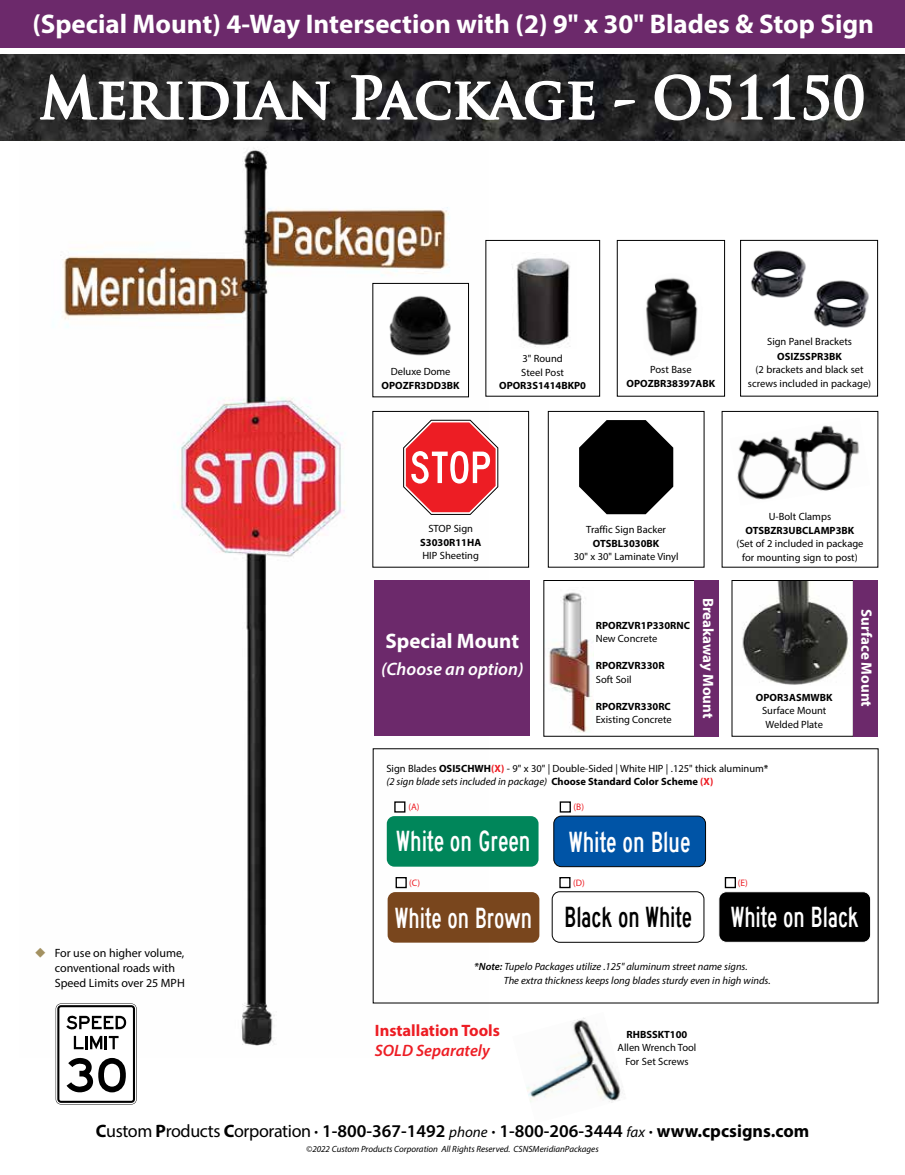
<style>
.page{position:relative;width:905px;height:1175px;background:#fff}
.page>*{position:absolute;margin:0;border:0;box-sizing:border-box;transform-origin:0 0}
.t1{font:700 57px "Trajan Pro";color:#fff;scale:.95 1}
.t2{font:700 27px "Myriad Pro";color:#fff}
.t3{font:27px "FHWA Series C2000";color:#fff;scale:.82 1}
.t4{font:27px "FHWA Series C2000";color:#fff;scale:.84 1}
.t5{font:700 21px "Myriad Pro";color:#fff}
.t6{font:600 18px "Myriad Pro";color:#000}
.t7{font:italic 600 18px "Myriad Pro";color:#fff}
.t8{font:700 16.5px "Myriad Pro";color:#ed1d24}
.t9{font:italic 600 16.5px "Myriad Pro";color:#ed1d24}
.t10{font:700 15px "Myriad Pro";color:#fff}
.t11{font:12px/15px "Myriad Pro";color:#000}
.t12{font:10.5px/13.5px "Myriad Pro";color:#000;text-align:center}
.t13{font:700 10.5px "Myriad Pro";color:#000}
.t14{font:italic 10.5px/13.5px "Myriad Pro";color:#000}
.t15{font:9.45px "Myriad Pro";color:#ed1d24}
.t16{font:italic 9px "Myriad Pro";color:#000}
.s1{font-weight:700}
.s2{font-weight:700;color:#ed1d24}
.s3{font-weight:600}
.s4{font-style:italic}
.s5{color:#000}
.s6{font-weight:400}
.s7{font-weight:400;font-style:italic;font-size:15px}
</style>
<div class="page">
<img style="left:20px;top:140px;width:468px;height:917px">
<img style="left:512px;top:258px;width:58px;height:90px">
<div style="left:485px;top:240px;width:115px;height:156px;border:1px solid #000"></div>
<div style="left:617px;top:240px;width:108px;height:156px;border:1px solid #000"></div>
<img style="left:646px;top:278px;width:52px;height:79px">
<div style="left:372px;top:283px;width:97px;height:114px;border:1px solid #000"></div>
<img style="left:385px;top:292px;width:71px;height:66px">
<img style="left:751px;top:250px;width:55px;height:48px">
<img style="left:814px;top:280px;width:55px;height:48px">
<div style="left:740px;top:240px;width:138px;height:156px;border:1px solid #000"></div>
<svg style="left:403px;top:420px;width:95px;height:95px"></svg>
<div style="left:372px;top:411px;width:157px;height:156px;border:1px solid #000"></div>
<div style="left:548px;top:411px;width:156px;height:156px;border:1px solid #000"></div>
<svg style="left:579px;top:420px;width:94px;height:94px"></svg>
<img style="left:737px;top:425px;width:123px;height:75px">
<div style="left:543px;top:580px;width:152px;height:156px;border:1px solid #000"></div>
<img style="left:543px;top:588px;width:49px;height:144px">
<div style="left:694px;top:580px;width:25px;height:156px;background:#6c296b"></div>
<div style="left:373px;top:580px;width:156px;height:156px;background:#6c296b"></div>
<img style="left:734px;top:580px;width:116px;height:105px">
<div style="left:853px;top:580px;width:24px;height:156px;background:#6c296b"></div>
<svg style="left:387px;top:816px;width:151px;height:50px"></svg>
<div style="left:388px;top:817px;width:149px;height:48px;background:#00865a;border-radius:6px"></div>
<div style="left:553px;top:816px;width:152px;height:50px;border:1px solid #000;border-radius:8px"></div>
<div style="left:555px;top:817px;width:149px;height:48px;background:#0054a6;border-radius:6px"></div>
<div style="left:387px;top:892px;width:152px;height:50px;background:#79461d;border-radius:8px"></div>
<div style="left:396px;top:877px;width:10px;height:10px;background:#fff"></div>
<div style="left:395px;top:877px;width:12px;height:11px;border:1px solid #000"></div>
<div style="left:718px;top:891px;width:152px;height:51px;border:1px solid #fff;border-radius:8px"></div>
<div style="left:720px;top:893px;width:149px;height:47px;background:#000;border-radius:6px"></div>
<div style="left:724px;top:877px;width:12px;height:11px;border:1px solid #000"></div>
<div style="left:552px;top:891px;width:152px;height:51px;border:1px solid #000;border-radius:8px"></div>
<div style="left:559px;top:877px;width:11px;height:11px;border:1px solid #000"></div>
<div style="left:395px;top:802px;width:10px;height:10px;background:#fff"></div>
<div style="left:394px;top:801px;width:11px;height:11px;border:1px solid #000"></div>
<div style="left:559px;top:801px;width:12px;height:11px;border:1px solid #000"></div>
<div style="left:0;top:0;width:904px;height:47px;background:#6c296b"></div>
<img style="left:1px;top:55px;width:903px;height:85px">
<svg style="left:39px;top:47px;width:292px;height:101px"></svg>
<svg style="left:350px;top:47px;width:245px;height:101px"></svg>
<svg style="left:613px;top:99px;width:22px;height:9px"></svg>
<svg style="left:654px;top:47px;width:78px;height:74px;background:#525152"></svg>
<svg style="left:739px;top:73px;width:24px;height:47px"></svg>
<svg style="left:771px;top:73px;width:25px;height:47px"></svg>
<svg style="left:802px;top:47px;width:62px;height:74px;background:#555455"></svg>
<img style="left:0;top:55px;width:1px;height:85px">
<svg style="left:56px;top:1003px;width:81px;height:101px"></svg>
<img style="left:526px;top:1018px;width:97px;height:85px">
<svg style="left:36px;top:947px;width:9px;height:10px"></svg>
<h2 class="t2" style="left:32px;top:6px;width:843px">(Special Mount) 4-Way Intersection with (2) 9" x 30" Blades &amp; Stop Sign</h2>
<h1 class="t1" style="left:40px;top:63px;width:870px">Meridian Package - O51150</h1>
<p class="t12" style="left:391px;top:364px;width:61px">Deluxe Dome</p>
<p class="t13" style="left:381px;top:378px;width:80px">OPOZFR3DD3BK</p>
<p class="t12" style="left:521px;top:352px;width:44px;text-align:left">3" Round<br>Steel Post</p>
<p class="t13" style="left:499px;top:379px;width:88px">OPOR3S1414BKP0</p>
<p class="t12" style="left:650px;top:363px;width:43px">Post Base</p>
<p class="t13" style="left:626px;top:376px;width:90px">OPOZBR38397ABK</p>
<p class="t12" style="left:767px;top:334px;width:86px">Sign Panel Brackets</p>
<p class="t13" style="left:777px;top:349px;width:66px">OSIZ5SPR3BK</p>
<p class="t12" style="left:748px;top:363px;width:125px">(2 brackets and black set screws included in package)</p>
<p class="t12" style="left:428px;top:521px;width:46px">STOP Sign</p>
<p class="t13" style="left:420px;top:535px;width:62px">S3030R11HA</p>
<p class="t12" style="left:422px;top:548px;width:58px">HIP Sheeting</p>
<h3 class="t5" style="left:385px;top:627px;width:135px">Special Mount</h3>
<h3 class="t7" style="left:381px;top:657px;width:144px">(Choose an option)</h3>
<p class="t12" style="left:586px;top:523px;width:81px">Traffic Sign Backer</p>
<p class="t13" style="left:593px;top:536px;width:68px">OTSBL3030BK</p>
<p class="t12" style="left:573px;top:550px;width:106px">30" x 30" Laminate Vinyl</p>
<p class="t13" style="left:595px;top:618px;width:96px">RPORZVR1P330RNC</p>
<p class="t12" style="left:595px;top:632px;width:63px">New Concrete</p>
<p class="t13" style="left:595px;top:659px;width:70px">RPORZVR330R</p>
<p class="t12" style="left:595px;top:672px;width:37px">Soft Soil</p>
<p class="t13" style="left:595px;top:699px;width:76px">RPORZVR330RC</p>
<p class="t12" style="left:595px;top:713px;width:78px">Existing Concrete</p>
<h3 class="t10" style="left:718px;top:597px;width:122px;rotate:90deg">Breakaway Mount</h3>
<p class="t12" style="left:768px;top:509px;width:64px">U-Bolt Clamps</p>
<p class="t13" style="left:745px;top:523px;width:110px">OTSBZR3UBCLAMP3BK</p>
<p class="t12" style="left:736px;top:536px;width:129px">(Set of 2 included in package for mounting sign to post)</p>
<p class="t13" style="left:755px;top:690px;width:78px">OPOR3ASMWBK</p>
<p class="t12" style="left:762px;top:704px;width:66px">Surface Mount<br>Welded Plate</p>
<h3 class="t10" style="left:876px;top:609px;width:99px;rotate:90deg">Surface Mount</h3>
<p class="t12" style="left:386px;top:761px;width:383px;text-align:left">Sign Blades <span class="s1">OSI5CHWH</span><span class="s2">(X)</span> - 9" x 30" | Double-Sided | White HIP | .125" thick aluminum<span class="s3">* </span><span class="s4">(2 sign blade sets included in package)</span> <span class="s1">Choose Standard Color Scheme</span> <span class="s2">(X)</span></p>
<p class="t15" style="left:408px;top:800px;width:12px">(A)</p>
<p class="t15" style="left:573px;top:800px;width:12px">(B)</p>
<h2 class="t4" style="left:396px;top:821px;width:161px">White on Green</h2>
<h2 class="t4" style="left:569px;top:821px;width:146px">White on Blue</h2>
<p class="t15" style="left:409px;top:876px;width:12px">(C)</p>
<p class="t15" style="left:737px;top:876px;width:12px">(E)</p>
<p class="t15" style="left:573px;top:876px;width:13px">(D)</p>
<p class="t11" style="left:55px;top:945px;width:131px">For use on higher volume, conventional roads with<br>Speed Limits over 25 MPH</p>
<h2 class="t3" style="left:395px;top:897px;width:364px">White on Brown <span class="s5">Black on White</span></h2>
<h2 class="t3" style="left:730px;top:896px;width:157px">White on Black</h2>
<p class="t14" style="left:503px;top:960px;width:268px;text-indent:-29px"><span class="s3">*Note:</span> Tupelo Packages utilize .125" aluminum street name signs.<br>The extra thickness keeps long blades sturdy even in high winds.</p>
<h3 class="t8" style="left:375px;top:1019px;width:126px">Installation Tools</h3>
<h3 class="t9" style="left:375px;top:1039px;width:116px">SOLD Separately</h3>
<p class="t13" style="left:626px;top:1027px;width:62px">RHBSSKT100</p>
<p class="t12" style="left:617px;top:1040px;width:80px">Allen Wrench Tool<br>For Set Screws</p>
<h3 class="t6" style="left:96px;top:1120px;width:715px"><span class="s1">C</span><span class="s6">ustom</span> <span class="s1">P</span><span class="s6">roducts</span> <span class="s1">C</span><span class="s6">orporation</span> · 1-800-367-1492 <span class="s7">phone</span> · 1-800-206-3444 <span class="s7">fax</span> · <span class="s1">www.cpcsigns.com</span></h3>
<p class="t16" style="left:306px;top:1143px;width:294px">©2022 Custom Products Corporation All Rights Reserved. CSNSMeridianPackages</p>
</div>
